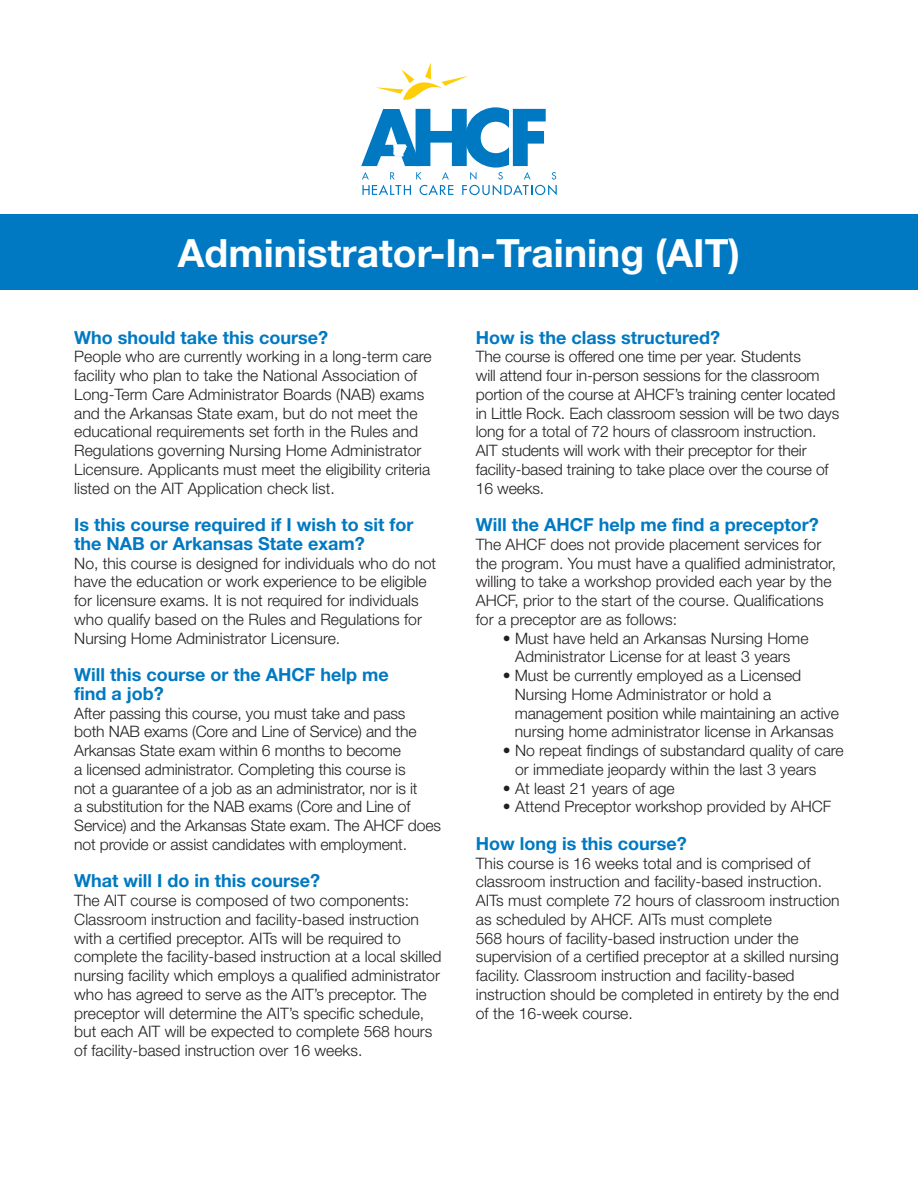
<style>
.page{position:relative;width:918px;height:1188px;background:#fff}
.page>*{position:absolute;margin:0;border:0;box-sizing:border-box;transform-origin:0 0}
.t1{font:700 39px "Helvetica Neue";color:#fff}
.t2{font:700 18px/18.8px "Helvetica Neue";color:#0079c2}
.t3{font:300 15.75px/18.8px "Helvetica Neue";color:#231f20}
</style>
<div class="page">
<svg style="left:361px;top:62px;width:196px;height:133px"></svg>
<div style="left:0;top:214px;width:918px;height:76px;background:#0079c2"></div>
<h1 class="t1" style="left:178px;top:229px;width:564px">Administrator-In-Training (AIT)</h1>
<p class="t2" style="left:74px;top:328px;width:255px">Who should take this course?</p>
<p class="t3" style="left:74px;top:347px;width:359px">People who are currently working in a long-term care facility who plan to take the National Association of Long-Term Care Administrator Boards (NAB) exams and the Arkansas State exam, but do not meet the educational requirements set forth in the Rules and Regulations governing Nursing Home Administrator Licensure. Applicants must meet the eligibility criteria listed on the AIT Application check list.</p>
<p class="t2" style="left:74px;top:515px;width:341px">Is this course required if I wish to sit for the NAB or Arkansas State exam?</p>
<p class="t3" style="left:74px;top:553px;width:364px">No, this course is designed for individuals who do not have the education or work experience to be eligible for licensure exams. It is not required for individuals who qualify based on the Rules and Regulations for Nursing Home Administrator Licensure.</p>
<p class="t2" style="left:74px;top:665px;width:316px">Will this course or the AHCF help me find a job?</p>
<p class="t3" style="left:74px;top:703px;width:368px">After passing this course, you must take and pass<br>both NAB exams (Core and Line of Service) and the Arkansas State exam within 6 months to become<br>a licensed administrator. Completing this course is<br>not a guarantee of a job as an administrator, nor is it<br>a substitution for the NAB exams (Core and Line of Service) and the Arkansas State exam. The AHCF does not provide or assist candidates with employment.</p>
<p class="t2" style="left:74px;top:871px;width:247px">What will I do in this course?</p>
<p class="t3" style="left:74px;top:891px;width:369px">The AIT course is composed of two components:<br>Classroom instruction and facility-based instruction with a certified preceptor. AITs will be required to complete the facility-based instruction at a local skilled nursing facility which employs a qualified administrator who has agreed to serve as the AIT’s preceptor. The preceptor will determine the AIT’s specific schedule, but each AIT will be expected to complete 568 hours of facility-based instruction over 16 weeks.</p>
<p class="t2" style="left:476px;top:328px;width:246px">How is the class structured?</p>
<p class="t3" style="left:476px;top:347px;width:365px">The course is offered one time per year. Students<br>will attend four in-person sessions for the classroom portion of the course at AHCF’s training center located in Little Rock. Each classroom session will be two days long for a total of 72 hours of classroom instruction.<br>AIT students will work with their preceptor for their facility-based training to take place over the course of 16 weeks.</p>
<p class="t2" style="left:476px;top:515px;width:344px">Will the AHCF help me find a preceptor?</p>
<p class="t3" style="left:476px;top:535px;width:362px">The AHCF does not provide placement services for the program. You must have a qualified administrator, willing to take a workshop provided each year by the AHCF, prior to the start of the course. Qualifications for a preceptor are as follows:</p>
<p class="t3" style="left:503px;top:628px;width:307px;text-align:center">• Must have held an Arkansas Nursing Home<br>Administrator License for at least 3 years</p>
<p class="t3" style="left:515px;top:666px;width:326px;text-indent:-12px">• Must be currently employed as a Licensed Nursing Home Administrator or hold a management position while maintaining an active nursing home administrator license in Arkansas</p>
<p class="t3" style="left:515px;top:741px;width:330px;text-indent:-12px">• No repeat findings of substandard quality of care or immediate jeopardy within the last 3 years</p>
<p class="t3" style="left:503px;top:778px;width:173px">• At least 21 years of age</p>
<p class="t3" style="left:503px;top:797px;width:330px">• Attend Preceptor workshop provided by AHCF</p>
<p class="t2" style="left:476px;top:834px;width:212px">How long is this course?</p>
<p class="t3" style="left:476px;top:853px;width:365px">This course is 16 weeks total and is comprised of classroom instruction and facility-based instruction.<br>AITs must complete 72 hours of classroom instruction as scheduled by AHCF. AITs must complete<br>568 hours of facility-based instruction under the supervision of a certified preceptor at a skilled nursing facility. Classroom instruction and facility-based instruction should be completed in entirety by the end of the 16-week course.</p>
</div>
